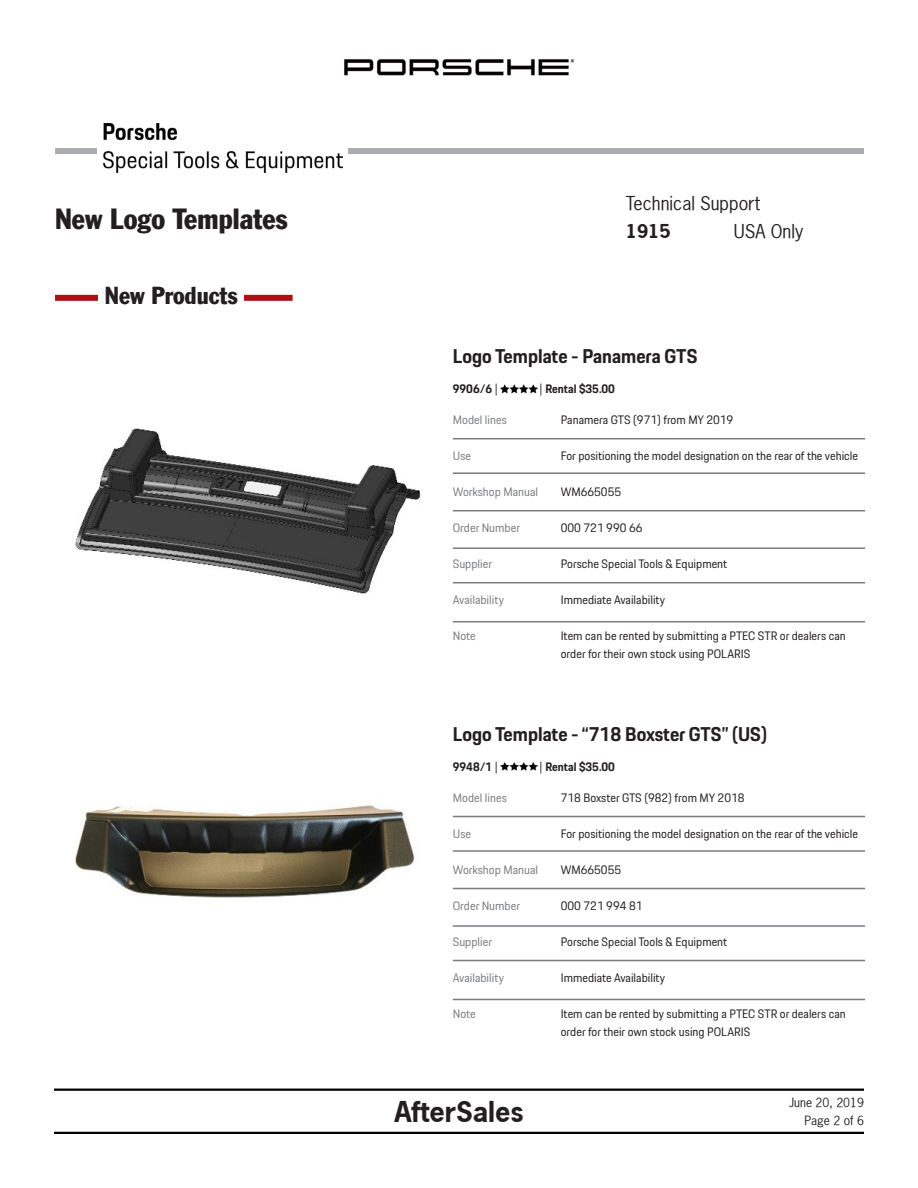
<style>
.page{position:relative;width:918px;height:1188px;background:#fff}
.page>*{position:absolute;margin:0;border:0;box-sizing:border-box;transform-origin:0 0}
.t1{font:condensed 28.5px "Porsche Franklin Gothic";color:#231f20}
.t2{font:700 27px "Porsche News Gothic";color:#231f20}
.t3{font:condensed 24px "Porsche Franklin Gothic";color:#231f20}
.t4{font:700 19.5px "Porsche Next";color:#231f20}
.t5{font:18px "Porsche News Gothic";color:#231f20}
.t6{font:700 18px "Porsche News Gothic";color:#231f20}
.t7{font:12px/18px "Porsche Next";color:#231f20}
.t8{font:12px "Porsche Next";color:#7a7c7f}
.t9{font:700 12px "Porsche Next";color:#231f20}
.t10{font:12px/18px "Porsche News Gothic";color:#231f20;text-align:right}
.s1{font-weight:400}
</style>
<div class="page">
<hr style="left:54px;top:1089px;width:810px;height:2px;background:#000">
<hr style="left:54px;top:1132px;width:810px;height:2px;background:#000">
<img style="left:344px;top:59px;width:231px;height:17px">
<div style="left:55px;top:148px;width:809px;height:6px;background:#aaabaf"></div>
<div style="left:98px;top:123px;width:250px;height:52px;background:#fff"></div>
<img style="left:104px;top:124px;width:239px;height:49px">
<div style="left:55px;top:295px;width:238px;height:6px;background:#ae1016"></div>
<div style="left:99px;top:286px;width:145px;height:23px;background:#fff"></div>
<img style="left:501px;top:384px;width:37px;height:10px">
<hr style="left:453px;top:438px;width:412px;height:1px;background:#7a7c7f">
<hr style="left:453px;top:472px;width:412px;height:2px;background:#7a7c7f">
<hr style="left:453px;top:510px;width:412px;height:1px;background:#7a7c7f">
<hr style="left:453px;top:547px;width:412px;height:2px;background:#7a7c7f">
<hr style="left:453px;top:582px;width:412px;height:1px;background:#7a7c7f">
<hr style="left:453px;top:621px;width:412px;height:1px;background:#7a7c7f">
<img style="left:501px;top:762px;width:37px;height:9px">
<hr style="left:453px;top:816px;width:412px;height:1px;background:#7a7c7f">
<hr style="left:453px;top:850px;width:412px;height:2px;background:#7a7c7f">
<hr style="left:453px;top:888px;width:412px;height:1px;background:#7a7c7f">
<hr style="left:453px;top:925px;width:412px;height:2px;background:#7a7c7f">
<hr style="left:453px;top:960px;width:412px;height:1px;background:#7a7c7f">
<hr style="left:453px;top:999px;width:412px;height:1px;background:#7a7c7f">
<img style="left:75px;top:428px;width:346px;height:166px">
<img style="left:72px;top:805px;width:343px;height:93px">
<h1 class="t1" style="left:55px;top:202px;width:234px">New Logo Templates</h1>
<p class="t3" style="left:105px;top:281px;width:134px">New Products</p>
<h3 class="t5" style="left:626px;top:191px;width:136px">Technical Support</h3>
<h3 class="t6" style="left:626px;top:219px;width:46px">1915</h3>
<h3 class="t5" style="left:734px;top:220px;width:71px">USA Only</h3>
<p class="t4" style="left:453px;top:343px;width:246px">Logo Template - Panamera GTS</p>
<p class="t9" style="left:453px;top:381px;width:47px">9906/6 <span class="s1">|</span></p>
<p class="t9" style="left:539px;top:381px;width:77px"><span class="s1">|</span> Rental $35.00</p>
<p class="t8" style="left:453px;top:412px;width:56px">Model lines</p>
<p class="t7" style="left:561px;top:411px;width:174px">Panamera GTS (971) from MY 2019</p>
<p class="t8" style="left:453px;top:448px;width:20px">Use</p>
<p class="t7" style="left:561px;top:447px;width:299px">For positioning the model designation on the rear of the vehicle</p>
<p class="t8" style="left:453px;top:484px;width:87px">Workshop Manual</p>
<p class="t7" style="left:561px;top:483px;width:62px">WM665055</p>
<p class="t8" style="left:453px;top:520px;width:69px">Order Number</p>
<p class="t7" style="left:561px;top:519px;width:83px">000 721 990 66</p>
<p class="t8" style="left:453px;top:556px;width:41px">Supplier</p>
<p class="t7" style="left:561px;top:555px;width:168px">Porsche Special Tools &amp; Equipment</p>
<p class="t8" style="left:453px;top:592px;width:53px">Availability</p>
<p class="t7" style="left:561px;top:591px;width:106px">Immediate Availability</p>
<p class="t8" style="left:453px;top:628px;width:24px">Note</p>
<p class="t7" style="left:561px;top:627px;width:286px">Item can be rented by submitting a PTEC STR or dealers can order for their own stock using POLARIS</p>
<p class="t4" style="left:453px;top:721px;width:316px">Logo Template - “718 Boxster GTS” (US)</p>
<p class="t9" style="left:453px;top:758px;width:47px">9948/1 <span class="s1">|</span></p>
<p class="t9" style="left:539px;top:758px;width:77px"><span class="s1">|</span> Rental $35.00</p>
<p class="t8" style="left:453px;top:790px;width:56px">Model lines</p>
<p class="t7" style="left:561px;top:789px;width:185px">718 Boxster GTS (982) from MY 2018</p>
<p class="t8" style="left:453px;top:826px;width:20px">Use</p>
<p class="t7" style="left:561px;top:825px;width:299px">For positioning the model designation on the rear of the vehicle</p>
<p class="t8" style="left:453px;top:862px;width:87px">Workshop Manual</p>
<p class="t7" style="left:561px;top:861px;width:62px">WM665055</p>
<p class="t8" style="left:453px;top:898px;width:69px">Order Number</p>
<p class="t7" style="left:561px;top:897px;width:83px">000 721 994 81</p>
<p class="t8" style="left:453px;top:934px;width:41px">Supplier</p>
<p class="t7" style="left:561px;top:933px;width:168px">Porsche Special Tools &amp; Equipment</p>
<p class="t8" style="left:453px;top:970px;width:53px">Availability</p>
<p class="t7" style="left:561px;top:969px;width:106px">Immediate Availability</p>
<p class="t8" style="left:453px;top:1006px;width:24px">Note</p>
<p class="t7" style="left:561px;top:1005px;width:286px">Item can be rented by submitting a PTEC STR or dealers can order for their own stock using POLARIS</p>
<h2 class="t2" style="left:394px;top:1094px;width:131px">AfterSales</h2>
<p class="t10" style="left:789px;top:1093px;width:76px">June 20, 2019<br>Page 2 of 6</p>
</div>
